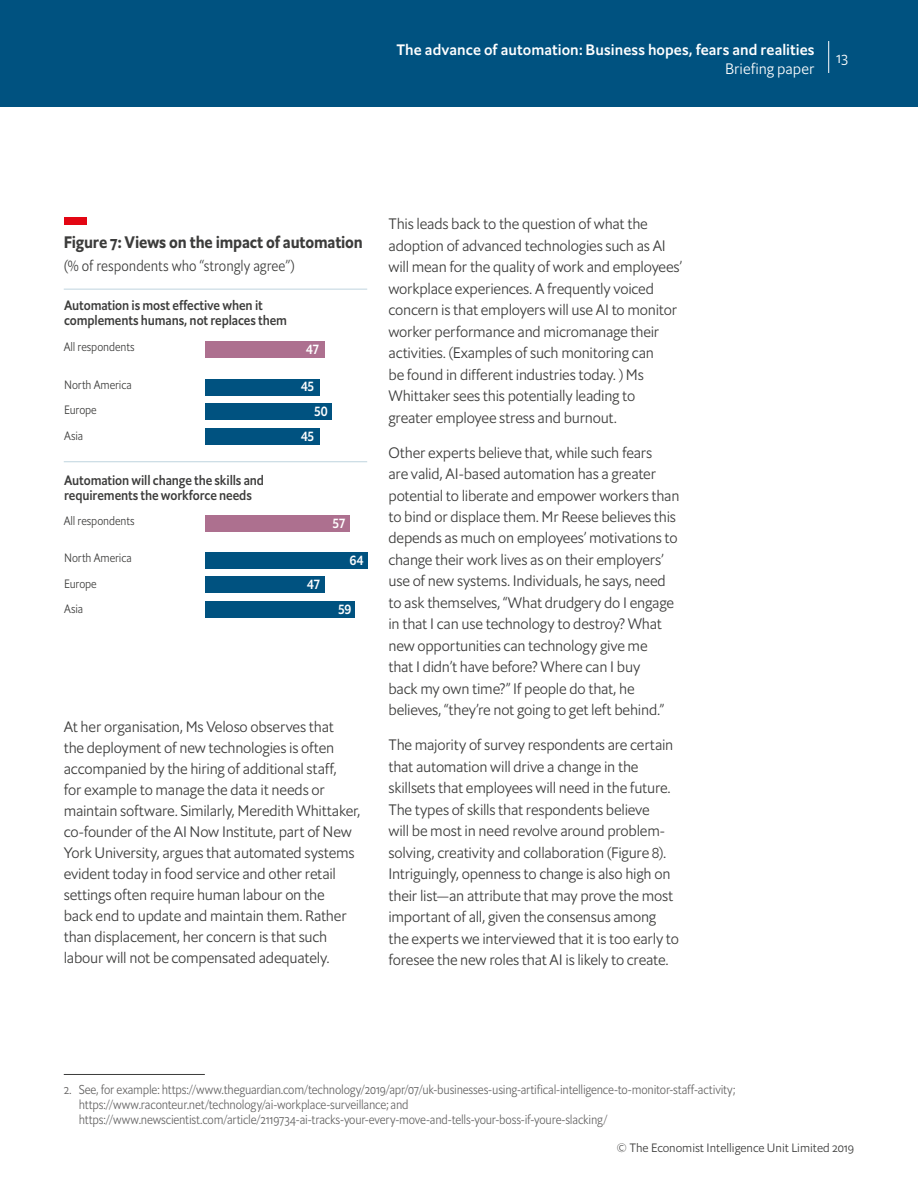
<style>
.page{position:relative;width:918px;height:1188px;background:#fff}
.page>*{position:absolute;margin:0;border:0;box-sizing:border-box;transform-origin:0 0}
.t1{font:700 16.5px "Econ Sans Cnd OS";letter-spacing:-.01em;color:#3c3c3b}
.t2{font:300 15px/21.5px "Econ Sans OS";letter-spacing:-.015em;color:#3c3c3b}
.t3{font:500 15px "Econ Sans OS";letter-spacing:.005em;color:#fff}
.t4{font:300 15px "Econ Sans Cnd OS";color:#3c3c3b}
.t5{font:300 15px "Econ Sans OS";color:#fff}
.t6{font:500 13.5px/15px "Econ Sans Cnd OS";letter-spacing:-.01em;color:#3c3c3b}
.t7{font:500 13.5px "Econ Sans Cnd OS";letter-spacing:-.015em;color:#fff}
.t8{font:300 12.75px/15px "Econ Sans Cnd OS";letter-spacing:-.015em;color:#646363}
.t9{font:300 12px/25.2px "Econ Sans Cnd OS";letter-spacing:-.005em;color:#3c3c3b}
.t10{font:300 12px "Econ Sans OS";color:#3c3c3b}
</style>
<div class="page">
<div style="left:0;top:0;width:918px;height:106px;background:#005280"></div>
<hr style="left:828px;top:41px;width:1px;height:32px;background:#fff">
<div style="left:205px;top:428px;width:114px;height:16px;background:#005280"></div>
<div style="left:205px;top:601px;width:150px;height:17px;background:#005280"></div>
<div style="left:205px;top:404px;width:127px;height:16px;background:#005280"></div>
<div style="left:205px;top:577px;width:119px;height:16px;background:#005280"></div>
<div style="left:205px;top:379px;width:114px;height:16px;background:#005280"></div>
<div style="left:205px;top:552px;width:162px;height:16px;background:#005280"></div>
<div style="left:205px;top:341px;width:119px;height:17px;background:#ad708f"></div>
<div style="left:205px;top:515px;width:144px;height:17px;background:#ad708f"></div>
<hr style="left:64px;top:461px;width:303px;height:1px;background:#bfd4df">
<hr style="left:64px;top:289px;width:303px;height:1px;background:#bfd4df">
<div style="left:64px;top:217px;width:22px;height:7px;background:#e30613"></div>
<hr style="left:64px;top:1074px;width:141px;height:1px;background:#3c3c3b">
<p class="t3" style="left:396px;top:40px;width:420px">The advance of automation: Business hopes, fears and realities</p>
<p class="t5" style="left:725px;top:59px;width:91px">Briefing paper</p>
<p class="t5" style="left:836px;top:48px;width:14px">13</p>
<p class="t1" style="left:64px;top:231px;width:301px">Figure 7: Views on the impact of automation</p>
<p class="t4" style="left:64px;top:256px;width:232px">(% of respondents who “strongly agree”)</p>
<p class="t6" style="left:64px;top:297px;width:225px">Automation is most effective when it complements humans, not replaces them</p>
<p class="t9" style="left:64px;top:334px;width:72px">All respondents</p>
<p class="t9" style="left:64px;top:372px;width:69px">North America<br>Europe<br>Asia</p>
<p class="t6" style="left:64px;top:472px;width:202px">Automation will change the skills and requirements the workforce needs</p>
<p class="t9" style="left:64px;top:509px;width:72px">All respondents</p>
<p class="t9" style="left:64px;top:546px;width:69px">North America<br>Europe<br>Asia</p>
<p class="t7" style="left:306px;top:340px;width:15px">47</p>
<p class="t7" style="left:301px;top:378px;width:15px">45</p>
<p class="t7" style="left:314px;top:403px;width:15px">50</p>
<p class="t7" style="left:301px;top:427px;width:15px">45</p>
<p class="t7" style="left:307px;top:576px;width:15px">47</p>
<p class="t7" style="left:333px;top:515px;width:14px">57</p>
<p class="t7" style="left:349px;top:551px;width:16px">64</p>
<p class="t7" style="left:338px;top:601px;width:15px">59</p>
<p class="t2" style="left:64px;top:716px;width:298px;line-height:21px">At her organisation, Ms Veloso observes that<br>the deployment of new technologies is often accompanied by the hiring of additional staff,<br>for example to manage the data it needs or maintain software. Similarly, Meredith Whittaker, co-founder of the AI Now Institute, part of New York University, argues that automated systems evident today in food service and other retail settings often require human labour on the<br>back end to update and maintain them. Rather than displacement, her concern is that such labour will not be compensated adequately.</p>
<p class="t2" style="left:388px;top:213px;width:295px">This leads back to the question of what the adoption of advanced technologies such as AI will mean for the quality of work and employees’ workplace experiences. A frequently voiced concern is that employers will use AI to monitor worker performance and micromanage their activities. (Examples of such monitoring can<br>be found in different industries today. ) Ms Whittaker sees this potentially leading to greater employee stress and burnout.</p>
<p class="t2" style="left:388px;top:441px;width:293px">Other experts believe that, while such fears<br>are valid, AI-based automation has a greater potential to liberate and empower workers than to bind or displace them. Mr Reese believes this depends as much on employees’ motivations to change their work lives as on their employers’ use of new systems. Individuals, he says, need to ask themselves, “What drudgery do I engage in that I can use technology to destroy? What new opportunities can technology give me<br>that I didn’t have before? Where can I buy<br>back my own time?” If people do that, he believes, “they’re not going to get left behind.”</p>
<p class="t2" style="left:388px;top:734px;width:292px">The majority of survey respondents are certain that automation will drive a change in the skillsets that employees will need in the future.<br>The types of skills that respondents believe<br>will be most in need revolve around problem&shy;solving, creativity and collaboration (Figure 8).<br>Intriguingly, openness to change is also high on their list—an attribute that may prove the most important of all, given the consensus among the experts we interviewed that it is too early to foresee the new roles that AI is likely to create.</p>
<p class="t8" style="left:79px;top:1082px;width:658px;text-indent:-15px">2. See, for example: https://www.theguardian.com/technology/2019/apr/07/uk-businesses-using-artifical-intelligence-to-monitor-staff-activity; https://www.raconteur.net/technology/ai-workplace-surveillance; and https://www.newscientist.com/article/2119734-ai-tracks-your-every-move-and-tells-your-boss-if-youre-slacking/</p>
<p class="t10" style="left:617px;top:1140px;width:239px">© The Economist Intelligence Unit Limited 2019</p>
</div>
